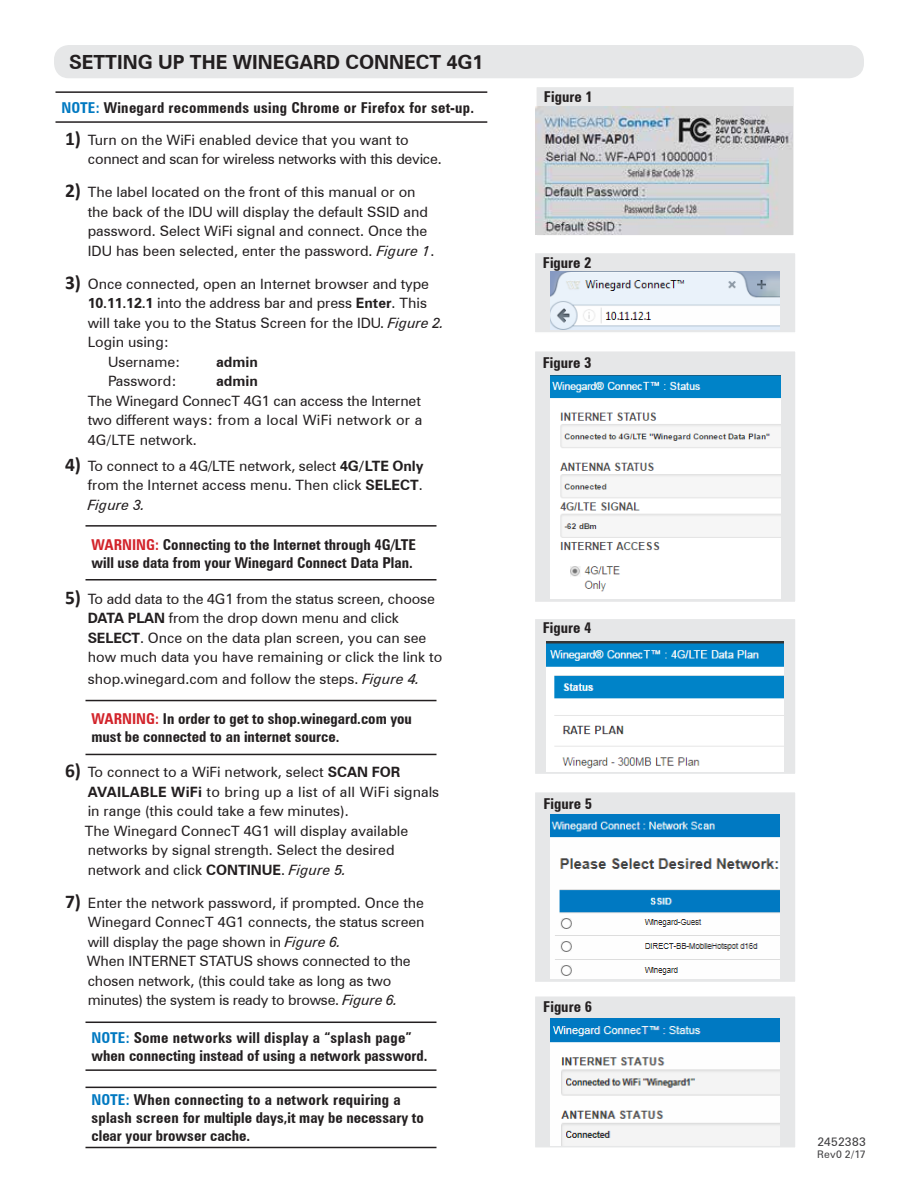
<style>
.page{position:relative;width:918px;height:1188px;background:#fff}
.page>*{position:absolute;margin:0;border:0;box-sizing:border-box;transform-origin:0 0}
.t1{font:700 19.5px "Zurich BT";color:#231f20}
.t2{font:700 condensed 15px/18px "Zurich BT";color:#231f20}
.t3{font:700 condensed 15px "Zurich BT";letter-spacing:.02em;color:#231f20}
.t4{font:14.25px/19.5px "Zurich BT";color:#231f20}
.t5{font:14.25px/19.5px "Zurich BT";letter-spacing:-.02em;color:#231f20}
.t6{font:700 14.25px "Zurich BT";color:#231f20}
.t7{font:12px "Zurich BT";letter-spacing:.03em;color:#414042}
.t8{font:10.5px "Zurich BT";letter-spacing:.015em;color:#414042}
.s1{color:#0079c1}
.s2{font-family:"Calibri";font-weight:700;font-size:19.5px}
.s3{font-style:italic}
.s4{font-weight:700}
.s5{color:#d2232a}
</style>
<div class="page">
<div style="left:54px;top:45px;width:810px;height:33px;background:#e6e7e8;border-radius:15px"></div>
<hr style="left:56px;top:91px;width:431px;height:2px;background:#231f20">
<hr style="left:56px;top:121px;width:431px;height:2px;background:#231f20">
<hr style="left:86px;top:1087px;width:350px;height:1px;background:#231f20">
<hr style="left:86px;top:1147px;width:350px;height:1px;background:#231f20">
<hr style="left:86px;top:1022px;width:350px;height:1px;background:#231f20">
<hr style="left:86px;top:1069px;width:350px;height:2px;background:#231f20">
<hr style="left:86px;top:525px;width:350px;height:2px;background:#231f20">
<hr style="left:86px;top:579px;width:350px;height:2px;background:#231f20">
<hr style="left:86px;top:700px;width:350px;height:1px;background:#231f20">
<hr style="left:86px;top:754px;width:350px;height:1px;background:#231f20">
<div style="left:532px;top:83px;width:266px;height:157px;background:#e6e7e8;border:4px solid #fff"></div>
<img style="left:536px;top:107px;width:256px;height:128px">
<div style="left:534px;top:252px;width:263px;height:82px;background:#e6e7e8;border:2px solid #fff"></div>
<img style="left:550px;top:272px;width:230px;height:58px">
<div style="left:534px;top:791px;width:263px;height:192px;background:#e6e7e8;border:2px solid #fff"></div>
<img style="left:550px;top:815px;width:230px;height:100px">
<img style="left:550px;top:915px;width:230px;height:64px">
<div style="left:534px;top:995px;width:263px;height:154px;background:#e6e7e8;border:2px solid #fff"></div>
<img style="left:550px;top:1018px;width:230px;height:128px">
<div style="left:534px;top:350px;width:263px;height:253px;background:#e6e7e8;border:2px solid #fff"></div>
<img style="left:551px;top:375px;width:229px;height:223px">
<div style="left:534px;top:618px;width:263px;height:157px;background:#e6e7e8;border:2px solid #fff"></div>
<img style="left:547px;top:641px;width:236px;height:130px">
<h1 class="t1" style="left:69px;top:50px;width:416px">SETTING UP THE WINEGARD CONNECT 4G1</h1>
<p class="t3" style="left:62px;top:98px;width:414px"><span class="s1">NOTE:</span> Winegard recommends using Chrome or Firefox for set-up.</p>
<p class="t5" style="left:88px;top:130px;width:356px;text-indent:-23px"><span class="s2">1)</span> Turn on the WiFi enabled device that you want to connect and scan for wireless networks with this device.</p>
<p class="t4" style="left:88px;top:182px;width:348px;text-indent:-23px"><span class="s2">2)</span> The label located on the front of this manual or on the back of the IDU will display the default SSID and password. Select WiFi signal and connect. Once the IDU has been selected, enter the password. <span class="s3">Figure 1</span>.</p>
<p class="t4" style="left:65px;top:274px;width:365px"><span class="s2">3)</span> Once connected, open an Internet browser and type</p>
<p class="t4" style="left:88px;top:293px;width:341px"><span class="s4">10.11.12.1</span> into the address bar and press <span class="s4">Enter</span>. This</p>
<p class="t4" style="left:88px;top:313px;width:358px">will take you to the Status Screen for the IDU. <span class="s3">Figure 2.</span></p>
<p class="t4" style="left:88px;top:332px;width:83px">Login using:</p>
<p class="t4" style="left:108px;top:352px;width:74px">Username:</p>
<p class="t6" style="left:216px;top:353px;width:43px">admin</p>
<p class="t4" style="left:108px;top:371px;width:70px">Password:</p>
<p class="t6" style="left:216px;top:372px;width:43px">admin</p>
<p class="t4" style="left:88px;top:391px;width:336px;text-align:justify">The Winegard ConnecT 4G1 can access the Internet two different ways: from a local WiFi network or a 4G/LTE network.</p>
<p class="t4" style="left:88px;top:456px;width:337px;text-align:justify;text-indent:-23px"><span class="s2">4)</span> To connect to a 4G/LTE network, select <span class="s4">4G/LTE Only </span>from the Internet access menu. Then click <span class="s4">SELECT</span>.<br><span class="s3">Figure 3.</span></p>
<p class="t2" style="left:92px;top:535px;width:326px"><span class="s5">WARNING:</span> Connecting to the Internet through 4G/LTE will use data from your Winegard Connect Data Plan.</p>
<p class="t4" style="left:88px;top:589px;width:356px;text-indent:-23px"><span class="s2">5)</span> To add data to the 4G1 from the status screen, choose <span class="s4">DATA PLAN</span> from the drop down menu and click <span class="s4">SELECT</span>. Once on the data plan screen, you can see how much data you have remaining or click the link to</p>
<p class="t4" style="left:88px;top:669px;width:334px">shop.winegard.com and follow the steps. <span class="s3">Figure 4.</span></p>
<p class="t2" style="left:92px;top:710px;width:322px"><span class="s5">WARNING:</span> In order to get to shop.winegard.com you must be connected to an internet source.</p>
<p class="t4" style="left:85px;top:763px;width:356px;text-indent:-20px"><span class="s2">6)</span> To connect to a WiFi network, select <span class="s4">SCAN FOR AVAILABLE WiFi</span> to bring up a list of all WiFi signals in range (this could take a few minutes).<br>The Winegard ConnecT 4G1 will display available networks by signal strength. Select the desired network and click <span class="s4">CONTINUE</span>. <span class="s3">Figure 5.</span></p>
<p class="t4" style="left:87px;top:893px;width:339px;text-indent:-22px"><span class="s2">7)</span> Enter the network password, if prompted. Once the Winegard ConnecT 4G1 connects, the status screen will display the page shown in <span class="s3">Figure 6.<br></span>When INTERNET STATUS shows connected to the chosen network, (this could take as long as two minutes) the system is ready to browse. <span class="s3">Figure 6.</span></p>
<p class="t2" style="left:92px;top:1028px;width:338px"><span class="s1">NOTE:</span> Some networks will display a “splash page” when connecting instead of using a network password.</p>
<p class="t2" style="left:92px;top:1091px;width:334px"><span class="s1">NOTE:</span> When connecting to a network requiring a splash screen for multiple days,it may be necessary to clear your browser cache.</p>
<p class="t2" style="left:544px;top:88px;width:50px">Figure 1</p>
<p class="t2" style="left:543px;top:254px;width:50px">Figure 2</p>
<p class="t2" style="left:543px;top:354px;width:50px">Figure 3</p>
<p class="t2" style="left:543px;top:619px;width:50px">Figure 4</p>
<p class="t2" style="left:543px;top:794px;width:50px">Figure 5</p>
<p class="t2" style="left:543px;top:998px;width:50px">Figure 6</p>
<p class="t7" style="left:817px;top:1134px;width:50px">2452383</p>
<p class="t8" style="left:817px;top:1148px;width:50px">Rev0 2/17</p>
</div>
